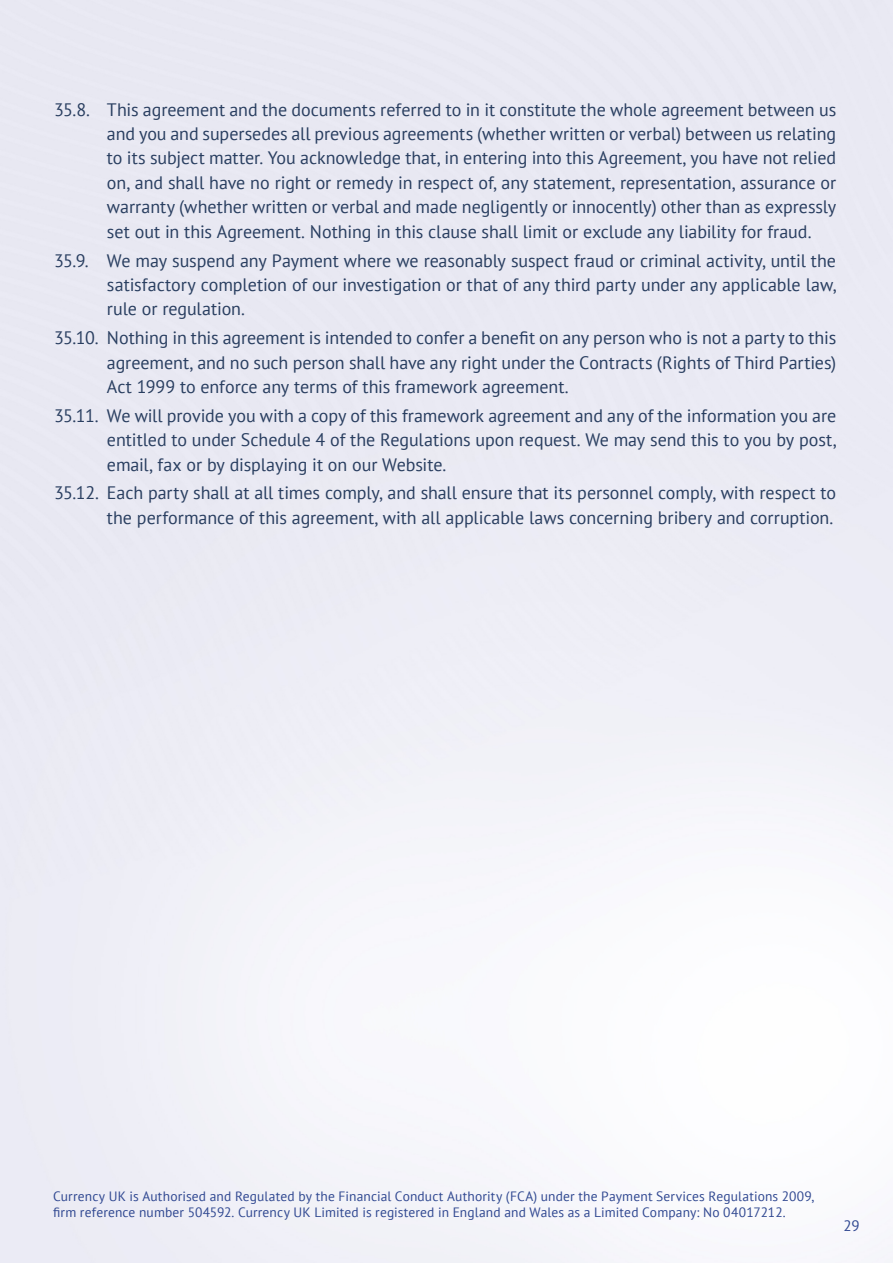
<style>
.page{position:relative;width:893px;height:1263px;background:#fff}
.page>*{position:absolute;margin:0;border:0;box-sizing:border-box;transform-origin:0 0}
.t1{font:18px/24.5px "PT Sans";letter-spacing:-.005em;color:#293e60;text-align:justify}
.t2{font:15px "PT Sans";color:#304891}
.t3{font:13.5px/16.2px "PT Sans";letter-spacing:.01em;color:#304891}
</style>
<div class="page">
<p class="t1" style="left:107px;top:97px;width:731px;text-indent:-53px">35.8. This agreement and the documents referred to in it constitute the whole agreement between us and you and supersedes all previous agreements (whether written or verbal) between us relating to its subject matter. You acknowledge that, in entering into this Agreement, you have not relied on, and shall have no right or remedy in respect of, any statement, representation, assurance or warranty (whether written or verbal and made negligently or innocently) other than as expressly set out in this Agreement. Nothing in this clause shall limit or exclude any liability for fraud.</p>
<p class="t1" style="left:107px;top:248px;width:731px;text-indent:-53px">35.9. We may suspend any Payment where we reasonably suspect fraud or criminal activity, until the satisfactory completion of our investigation or that of any third party under any applicable law, rule or regulation.</p>
<p class="t1" style="left:107px;top:325px;width:731px;text-indent:-53px">35.10. Nothing in this agreement is intended to confer a benefit on any person who is not a party to this agreement, and no such person shall have any right under the Contracts (Rights of Third Parties)<br>Act 1999 to enforce any terms of this framework agreement.</p>
<p class="t1" style="left:107px;top:403px;width:731px;text-indent:-53px">35.11. We will provide you with a copy of this framework agreement and any of the information you are entitled to under Schedule 4 of the Regulations upon request. We may send this to you by post, email, fax or by displaying it on our Website.</p>
<p class="t1" style="left:54px;top:480px;width:784px;text-align:right">35.12. Each party shall at all times comply, and shall ensure that its personnel comply, with respect to the performance of this agreement, with all applicable laws concerning bribery and corruption.</p>
<p class="t3" style="left:53px;top:1187px;width:762px">Currency UK is Authorised and Regulated by the Financial Conduct Authority (FCA) under the Payment Services Regulations 2009, firm reference number 504592. Currency UK Limited is registered in England and Wales as a Limited Company: No 04017212.</p>
<p class="t2" style="left:843px;top:1216px;width:18px">29</p>
</div>
